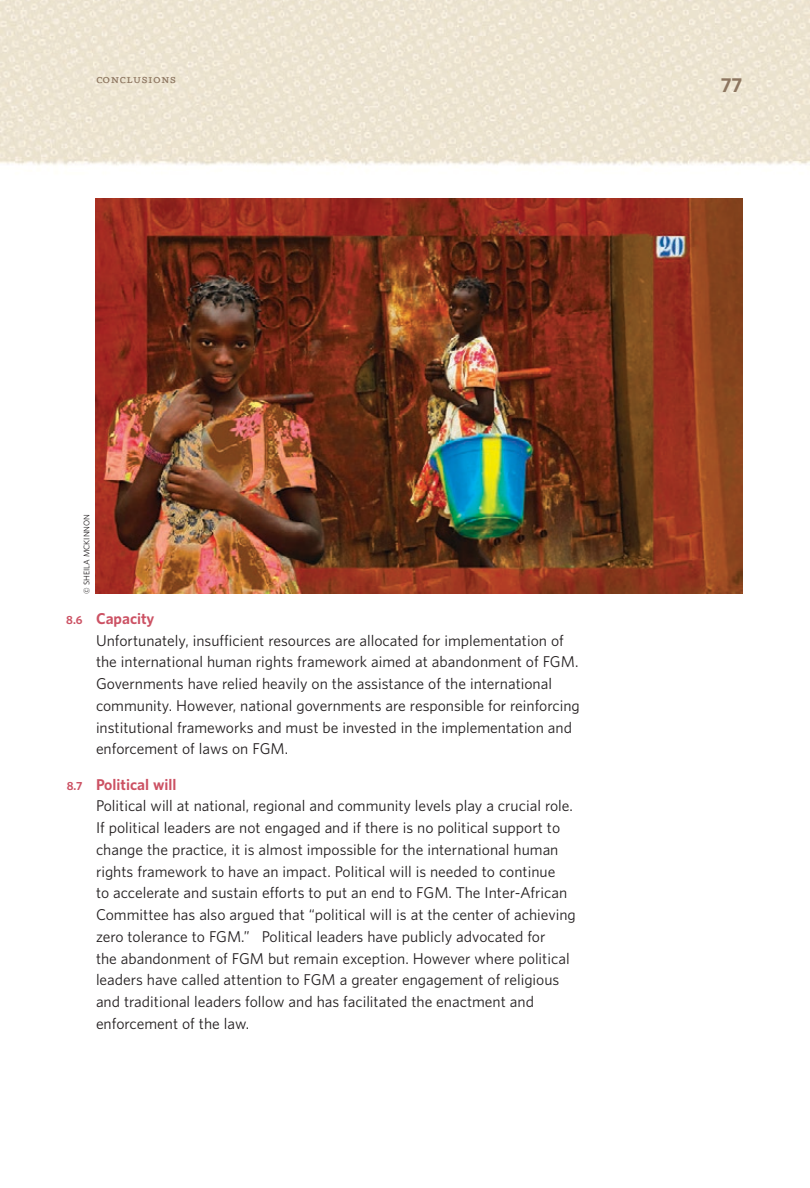
<style>
.page{position:relative;width:810px;height:1188px;background:#fff}
.page>*{position:absolute;margin:0;border:0;box-sizing:border-box;transform-origin:0 0}
.t1{font:700 18px "UNFPA";color:#8d7660}
.t2{font:15px "Eureka Small Caps";color:#8d7660}
.t3{font:14.25px/21.8px "UNFPA Text";color:#231f20}
.t4{font:700 14.25px "UNFPA";color:#cc5264}
.t5{font:7.5px "UNFPA Text";color:#231f20}
.s1{font-size:10.5px}
</style>
<div class="page">
<img style="left:0;top:0;width:810px;height:165px">
<img style="left:96px;top:198px;width:646px;height:396px">
<p class="t2" style="left:96px;top:72px;width:82px">conclusions</p>
<p class="t1" style="left:721px;top:73px;width:23px">77</p>
<p class="t5" style="left:82px;top:594px;width:82px;rotate:-90deg">© SHEILA MCKINNON</p>
<p class="t4" style="left:66px;top:609px;width:90px"><span class="s1">8.6</span> Capacity</p>
<p class="t3" style="left:96px;top:629px;width:485px">Unfortunately, insufficient resources are allocated for implementation of the international human rights framework aimed at abandonment of FGM.<br>Governments have relied heavily on the assistance of the international community. However, national governments are responsible for reinforcing institutional frameworks and must be invested in the implementation and enforcement of laws on FGM.</p>
<p class="t4" style="left:67px;top:775px;width:111px"><span class="s1">8.7</span> Political will</p>
<p class="t3" style="left:96px;top:795px;width:481px">Political will at national, regional and community levels play a crucial role.<br>If political leaders are not engaged and if there is no political support to change the practice, it is almost impossible for the international human rights framework to have an impact. Political will is needed to continue<br>to accelerate and sustain efforts to put an end to FGM. The Inter-African Committee has also argued that “political will is at the center of achieving zero tolerance to FGM.” Political leaders have publicly advocated for<br>the abandonment of FGM but remain exception. However where political leaders have called attention to FGM a greater engagement of religious and traditional leaders follow and has facilitated the enactment and enforcement of the law.</p>
</div>
